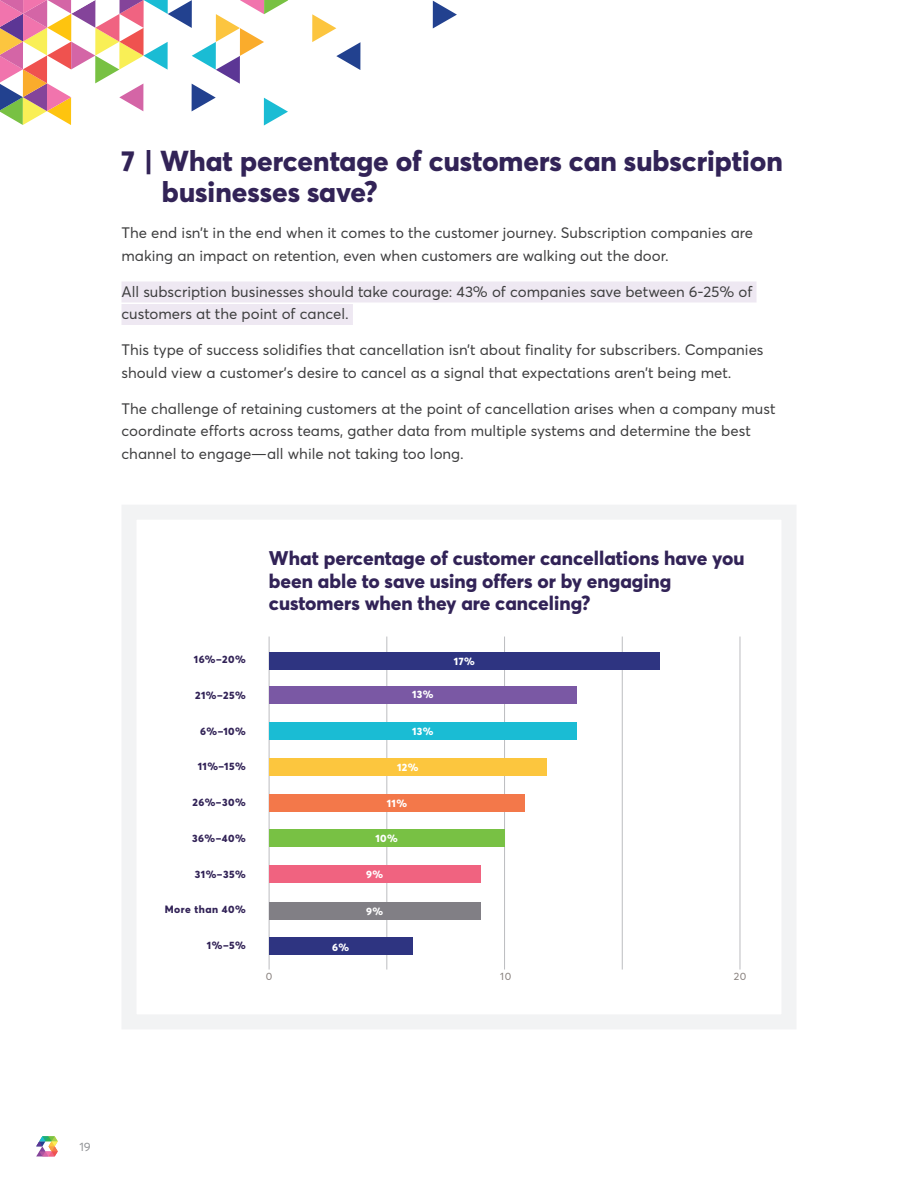
<style>
.page{position:relative;width:918px;height:1188px;background:#fff}
.page>*{position:absolute;margin:0;border:0;box-sizing:border-box;transform-origin:0 0}
.t1{font:800 28.5px/31.5px "Averta Std";color:#322357}
.t2{font:800 19.5px/22.5px "Averta Std";color:#322357}
.t3{font:15px/22.5px "Averta Std";color:#3e3e3f}
.t4{font:12px "Averta Std";color:#939598}
.t5{font:800 10.5px "Averta Std";letter-spacing:.05em;color:#322357}
.t6{font:800 10.5px "Averta Std";letter-spacing:.05em;color:#fff}
.t7{font:10.5px "Averta Std";color:#867f7c}
</style>
<div class="page">
<svg style="left:0;top:0;width:288px;height:126px"></svg>
<svg style="left:312px;top:14px;width:48px;height:56px"></svg>
<svg style="left:433px;top:1px;width:24px;height:27px"></svg>
<svg style="left:36px;top:1136px;width:22px;height:20px"></svg>
<div style="left:122px;top:282px;width:635px;height:21px;background:#eee8f2"></div>
<div style="left:122px;top:304px;width:231px;height:21px;background:#eee8f2"></div>
<hr style="left:269px;top:637px;width:1px;height:333px;background:#bcbdc0">
<hr style="left:387px;top:637px;width:1px;height:333px;background:#bcbdc0">
<hr style="left:504px;top:637px;width:1px;height:333px;background:#bcbdc0">
<hr style="left:622px;top:637px;width:1px;height:333px;background:#bcbdc0">
<hr style="left:740px;top:637px;width:1px;height:333px;background:#bcbdc0">
<div style="left:122px;top:505px;width:674px;height:524px;border:15px solid #f2f3f4"></div>
<div style="left:269px;top:652px;width:391px;height:17px;background:#2e3481"></div>
<div style="left:269px;top:758px;width:278px;height:18px;background:#fcc63e"></div>
<div style="left:269px;top:794px;width:256px;height:18px;background:#f3784a"></div>
<div style="left:269px;top:830px;width:235px;height:17px;background:#78c144"></div>
<div style="left:269px;top:865px;width:212px;height:18px;background:#f06380"></div>
<div style="left:269px;top:903px;width:212px;height:17px;background:#817f85"></div>
<div style="left:269px;top:938px;width:144px;height:17px;background:#2e3481"></div>
<div style="left:269px;top:722px;width:308px;height:18px;background:#1abcd4"></div>
<div style="left:269px;top:687px;width:308px;height:17px;background:#7a58a4"></div>
<h1 class="t1" style="left:162px;top:144px;width:623px;text-indent:-40px">7 | What percentage of customers can subscription businesses save?</h1>
<p class="t3" style="left:122px;top:221px;width:633px">The end isn’t in the end when it comes to the customer journey. Subscription companies are making an impact on retention, even when customers are walking out the door.</p>
<p class="t3" style="left:122px;top:280px;width:632px">All subscription businesses should take courage: 43% of companies save between 6-25% of customers at the point of cancel.</p>
<p class="t3" style="left:122px;top:338px;width:644px">This type of success solidifies that cancellation isn’t about finality for subscribers. Companies should view a customer’s desire to cancel as a signal that expectations aren’t being met.</p>
<p class="t3" style="left:122px;top:397px;width:655px">The challenge of retaining customers at the point of cancellation arises when a company must coordinate efforts across teams, gather data from multiple systems and determine the best channel to engage—all while not taking too long.</p>
<p class="t5" style="left:194px;top:653px;width:54px">16%–20%</p>
<p class="t5" style="left:195px;top:688px;width:52px">21%–25%</p>
<p class="t5" style="left:200px;top:724px;width:47px">6%–10%</p>
<p class="t5" style="left:198px;top:760px;width:50px">11%–15%</p>
<p class="t5" style="left:193px;top:796px;width:55px">26%–30%</p>
<p class="t5" style="left:192px;top:832px;width:55px">36%–40%</p>
<p class="t5" style="left:195px;top:867px;width:53px">31%–35%</p>
<p class="t5" style="left:165px;top:903px;width:83px">More than 40%</p>
<p class="t5" style="left:207px;top:939px;width:41px">1%–5%</p>
<h2 class="t2" style="left:269px;top:547px;width:477px">What percentage of customer cancellations have you been able to save using offers or by engaging customers when they are canceling?</h2>
<p class="t6" style="left:332px;top:940px;width:18px">6%</p>
<p class="t6" style="left:412px;top:688px;width:23px">13%</p>
<p class="t6" style="left:412px;top:724px;width:23px">13%</p>
<p class="t6" style="left:397px;top:760px;width:23px">12%</p>
<p class="t6" style="left:387px;top:796px;width:22px">11%</p>
<p class="t6" style="left:375px;top:832px;width:24px">10%</p>
<p class="t6" style="left:366px;top:867px;width:19px">9%</p>
<p class="t6" style="left:366px;top:905px;width:19px">9%</p>
<p class="t6" style="left:454px;top:654px;width:22px">17%</p>
<p class="t7" style="left:266px;top:970px;width:8px">0</p>
<p class="t7" style="left:500px;top:970px;width:13px">10</p>
<p class="t7" style="left:734px;top:970px;width:14px">20</p>
<p class="t4" style="left:79px;top:1139px;width:13px">19</p>
</div>
